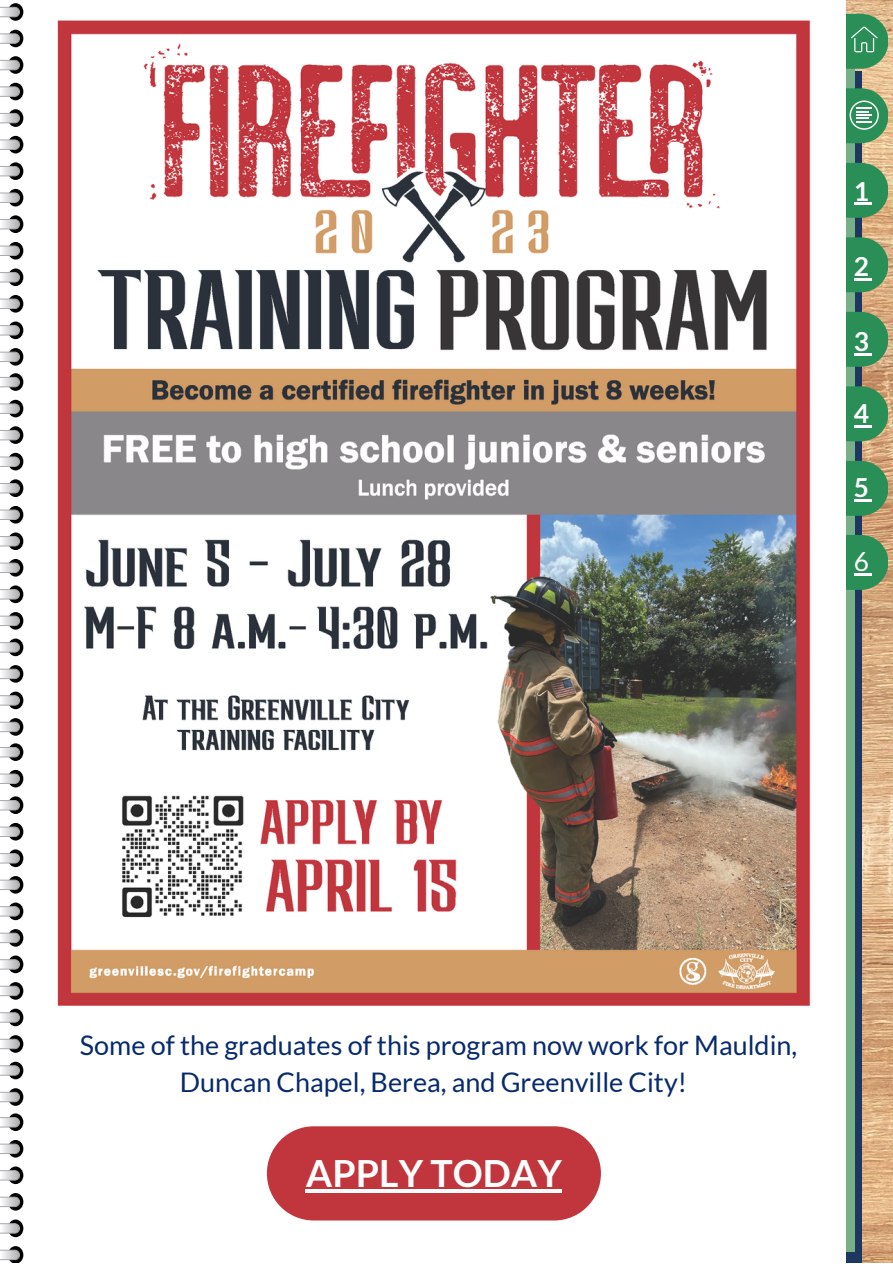
<style>
.page{position:relative;width:893px;height:1264px;background:#fff}
.page>*{position:absolute;margin:0;border:0;box-sizing:border-box;transform-origin:0 0}
.t1{font:700 37.5px "Lato";color:#fdfdfd}
.t2{font:27px/37px "Lato";color:#072a6d;text-align:center}
.t3{font:700 26.25px "Lato";color:#fff}
.t4{font:26.25px "Lato";color:#fff}
</style>
<div class="page">
<img style="left:846px;top:0;width:46px;height:1262px">
<div style="left:749px;top:163px;width:138px;height:55px;background:#298f56;border-radius:27px"></div>
<div style="left:749px;top:237px;width:138px;height:55px;background:#298f56;border-radius:27px"></div>
<div style="left:749px;top:312px;width:138px;height:55px;background:#298f56;border-radius:27px"></div>
<div style="left:749px;top:386px;width:138px;height:55px;background:#298f56;border-radius:27px"></div>
<div style="left:749px;top:461px;width:138px;height:55px;background:#298f56;border-radius:27px"></div>
<div style="left:749px;top:14px;width:138px;height:55px;background:#298f56;border-radius:27px"></div>
<div style="left:749px;top:88px;width:138px;height:55px;background:#298f56;border-radius:27px"></div>
<svg style="left:854px;top:203px;width:17px;height:2px"></svg>
<svg style="left:854px;top:278px;width:17px;height:2px"></svg>
<svg style="left:854px;top:353px;width:17px;height:2px"></svg>
<svg style="left:854px;top:425px;width:17px;height:2px"></svg>
<hr style="left:853px;top:499px;width:18px;height:3px;background:#fff">
<div style="left:749px;top:535px;width:138px;height:55px;background:#298f56;border-radius:27px"></div>
<hr style="left:853px;top:573px;width:18px;height:3px;background:#fff">
<div style="left:0;top:0;width:845px;height:1262px;background:#fff"></div>
<svg style="left:849px;top:100px;width:29px;height:30px"></svg>
<svg style="left:850px;top:26px;width:27px;height:26px"></svg>
<svg style="left:0;top:3px;width:23px;height:362px"></svg>
<svg style="left:0;top:373px;width:23px;height:362px"></svg>
<svg style="left:0;top:743px;width:23px;height:362px"></svg>
<svg style="left:0;top:1113px;width:23px;height:149px"></svg>
<img style="left:57px;top:20px;width:754px;height:986px">
<div style="left:267px;top:1126px;width:334px;height:94px;background:#c1353d;border-radius:47px"></div>
<svg style="left:306px;top:1189px;width:256px;height:3px"></svg>
<p class="t3" style="left:853px;top:175px;width:17px">1</p>
<p class="t3" style="left:853px;top:250px;width:17px">2</p>
<p class="t3" style="left:853px;top:325px;width:17px">3</p>
<p class="t3" style="left:853px;top:397px;width:17px">4</p>
<p class="t3" style="left:853px;top:471px;width:17px">5</p>
<p class="t4" style="left:853px;top:545px;width:17px">6</p>
<p class="t2" style="left:80px;top:1025px;width:718px">Some of the graduates of this program now work for Mauldin,<br>Duncan Chapel, Berea, and Greenville City!</p>
<h1 class="t1" style="left:306px;top:1149px;width:257px">APPLY TODAY</h1>
</div>
